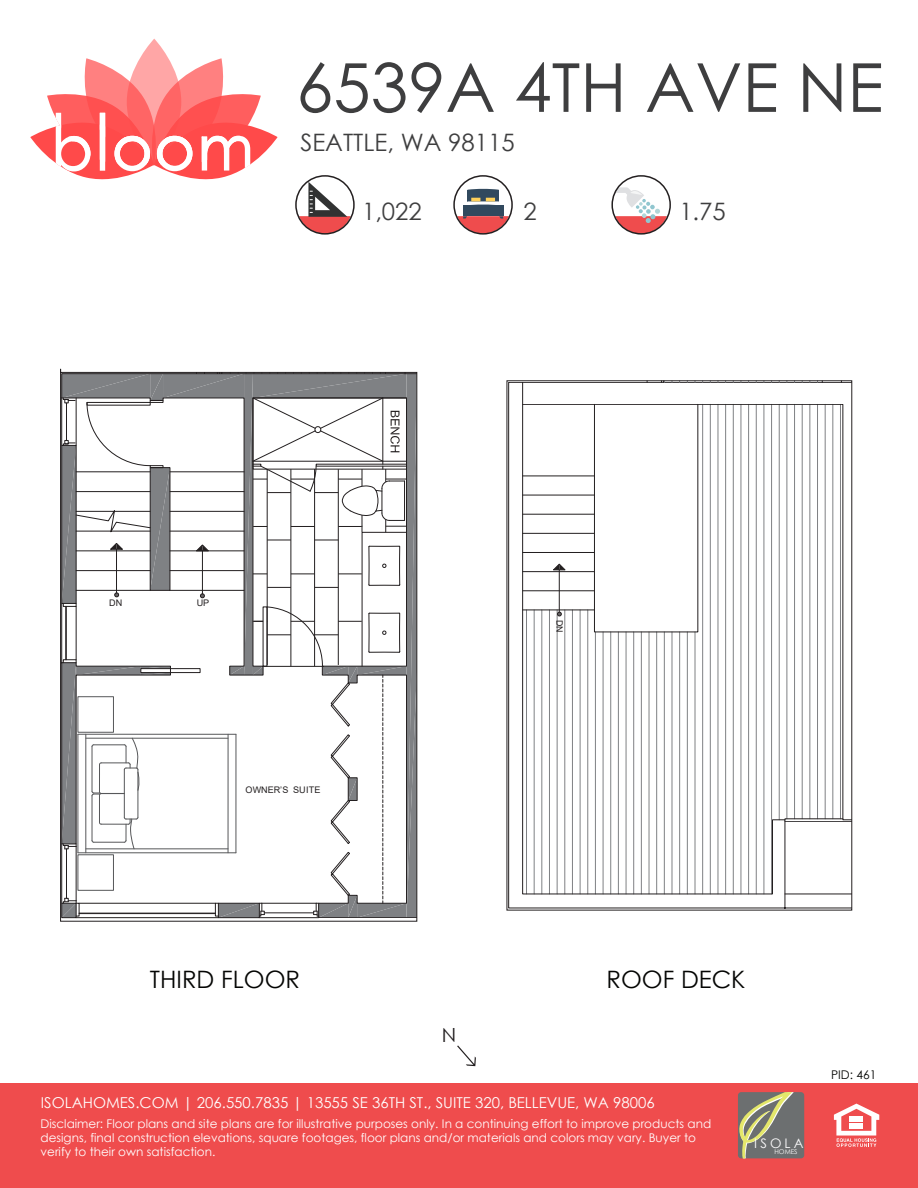
<style>
.page{position:relative;width:918px;height:1188px;background:#fff}
.page>*{position:absolute;margin:0;border:0;box-sizing:border-box;transform-origin:0 0}
.t1{font:67.5px "Century Gothic";color:#3e3e3f}
.t2{font:24px "Century Gothic";color:#3e3e3f}
.t3{font:24px "Century Gothic";color:#040503}
.t4{font:19.5px "Century Gothic";color:#231f20}
.t5{font:15px "Century Gothic";color:#fff}
.t6{font:13.2px "Century Gothic";color:#fcfbfc}
.t7{font:12px/14.4px "Century Gothic";color:#fff}
.t8{font:12px "Century Gothic";color:#040503}
.t9{font:9px "Arial";letter-spacing:.025em;color:#231f20}
.t10{font:8.85px "Arial";color:#231f20}
.t11{font:6.6px "Century Gothic";color:#fdfdfd}
</style>
<div class="page">
<svg style="left:457px;top:1045px;width:19px;height:21px"></svg>
<div style="left:0;top:1083px;width:918px;height:105px;background:#ef4c4d"></div>
<svg style="left:834px;top:1104px;width:45px;height:43px"></svg>
<div style="left:849px;top:1117px;width:14px;height:5px;background:#fff"></div>
<div style="left:849px;top:1124px;width:14px;height:5px;background:#fff"></div>
<svg style="left:738px;top:1092px;width:66px;height:66px;background:#838575"></svg>
<div style="left:611px;top:175px;width:60px;height:60px;border:2px solid #231f20;border-radius:50%"></div>
<svg style="left:615px;top:187px;width:52px;height:47px"></svg>
<div style="left:453px;top:175px;width:60px;height:60px;border:2px solid #231f20;border-radius:50%"></div>
<svg style="left:457px;top:189px;width:52px;height:44px"></svg>
<div style="left:295px;top:175px;width:60px;height:60px;border:2px solid #231f20;border-radius:50%"></div>
<svg style="left:299px;top:182px;width:52px;height:52px"></svg>
<svg style="left:127px;top:39px;width:54px;height:126px"></svg>
<svg style="left:30px;top:58px;width:248px;height:122px"></svg>
<svg style="left:60px;top:368px;width:358px;height:554px"></svg>
<div style="left:247px;top:783px;width:75px;height:14px;background:#fff"></div>
<svg style="left:509px;top:382px;width:341px;height:527px"></svg>
<hr style="left:523px;top:476px;width:71px;height:1px;background:#231f20">
<hr style="left:523px;top:495px;width:71px;height:1px;background:#231f20">
<hr style="left:523px;top:514px;width:71px;height:1px;background:#231f20">
<hr style="left:523px;top:533px;width:71px;height:1px;background:#231f20">
<hr style="left:523px;top:552px;width:71px;height:1px;background:#231f20">
<hr style="left:523px;top:571px;width:71px;height:1px;background:#231f20">
<hr style="left:523px;top:591px;width:71px;height:1px;background:#231f20">
<hr style="left:523px;top:610px;width:71px;height:1px;background:#231f20">
<svg style="left:557px;top:612px;width:5px;height:4px"></svg>
<hr style="left:559px;top:570px;width:1px;height:42px;background:#231f20">
<svg style="left:553px;top:564px;width:12px;height:6px"></svg>
<h1 class="t1" style="left:296px;top:40px;width:589px">6539A 4TH AVE NE</h1>
<h2 class="t2" style="left:300px;top:125px;width:216px">SEATTLE, WA 98115</h2>
<h2 class="t2" style="left:362px;top:194px;width:61px">1,022</h2>
<h2 class="t2" style="left:523px;top:194px;width:15px">2</h2>
<h2 class="t2" style="left:679px;top:194px;width:48px">1.75</h2>
<p class="t9" style="left:109px;top:597px;width:15px">DN</p>
<p class="t9" style="left:197px;top:597px;width:14px">UP</p>
<p class="t9" style="left:251px;top:784px;width:71px">MASTER SUITE</p>
<p class="t9" style="left:246px;top:784px;width:44px">OWNER’S</p>
<p class="t10" style="left:566px;top:620px;width:14px;rotate:90deg">DN</p>
<h2 class="t3" style="left:150px;top:963px;width:152px">THIRD FLOOR</h2>
<h2 class="t3" style="left:606px;top:963px;width:140px">ROOF DECK</h2>
<h3 class="t4" style="left:442px;top:1021px;width:16px">N</h3>
<p class="t5" style="left:41px;top:1092px;width:615px">ISOLAHOMES.COM | 206.550.7835 | 13555 SE 36TH ST., SUITE 320, BELLEVUE, WA 98006</p>
<p class="t7" style="left:41px;top:1116px;width:672px">Disclaimer: Floor plans and site plans are for illustrative purposes only. In a continuing effort to improve products and designs, final construction elevations, square footages, floor plans and/or materials and colors may vary. Buyer to verify to their own satisfaction.</p>
<p class="t6" style="left:754px;top:1135px;width:51px">I S O L A</p>
<p class="t11" style="left:774px;top:1148px;width:25px">HOMES</p>
<p class="t8" style="left:831px;top:1066px;width:47px">PID: 461</p>
</div>
